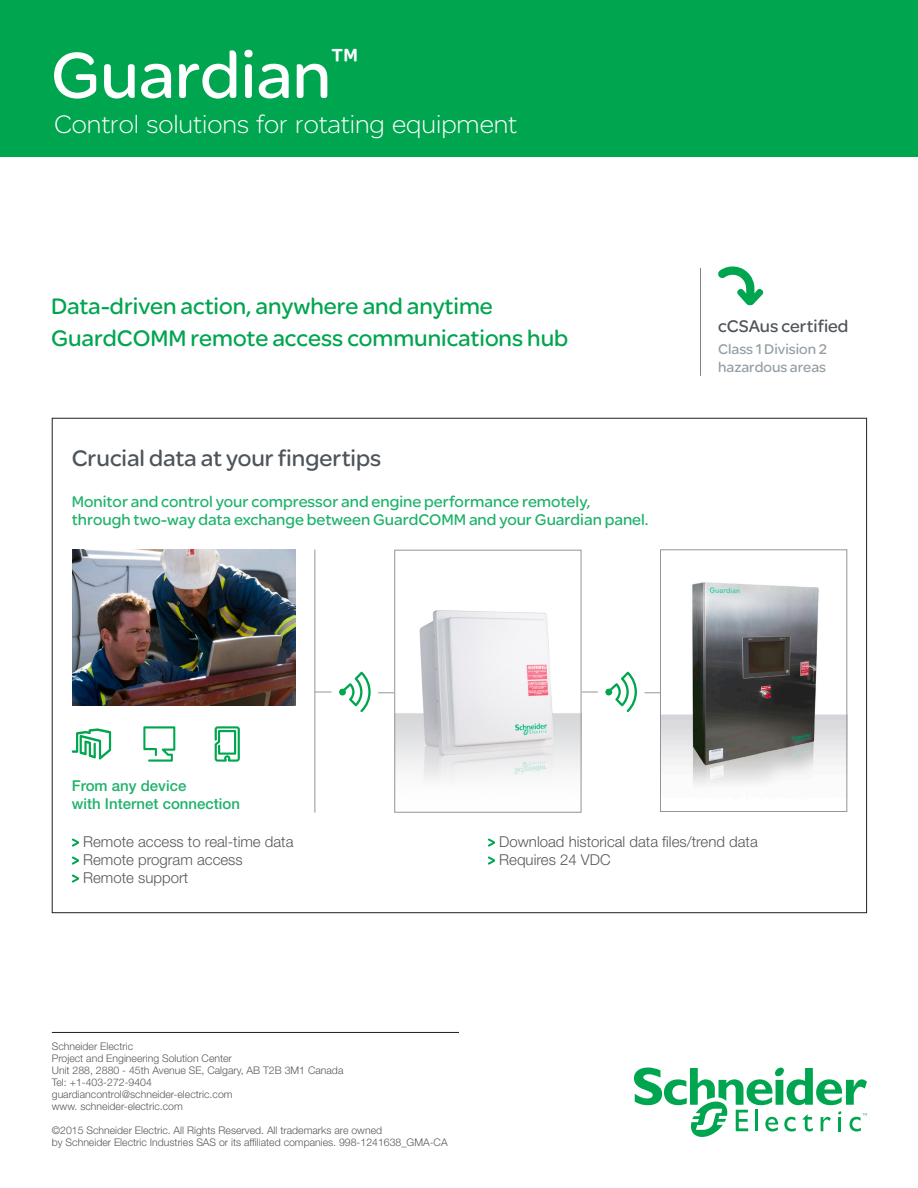
<style>
.page{position:relative;width:918px;height:1188px;background:#fff}
.page>*{position:absolute;margin:0;border:0;box-sizing:border-box;transform-origin:0 0}
.headline{font:69px "SE Optimist";color:#fff}
.headline-2{font:40.2px "SE Optimist";color:#fff}
.subhead{font:300 27px "SE Optimist";color:#fff}
.t1{font:24px "SE Optimist";color:#00a54f}
.subtitle_grey{font:24px "SE Optimist";color:#4d545a}
.callout-title-red{font:18px "SE Optimist";color:#4d545a}
.bullet-list-small{font:16.5px/18px "SE Optimist";color:#1eb26a}
.bullet-list-small-2{font:300 15px "Helvetica Neue LT Std";color:#57585a}
.bullet-list-small-3{font:500 15px/18px "Helvetica Neue LT Std";color:#1eb26a}
.callout-text-grey{font:15px "SE Optimist";color:#959ea4}
.copyright{font:300 10.5px/12px "Helvetica Neue LT Std";color:#57585a}
</style>
<div class="page">
<img style="left:662px;top:582px;width:183px;height:203px">
<hr style="left:700px;top:268px;width:1px;height:108px;background:#231f20">
<hr style="left:52px;top:1032px;width:407px;height:1px;background:#231f20">
<img style="left:73px;top:550px;width:222px;height:156px">
<svg style="left:143px;top:726px;width:32px;height:36px"></svg>
<svg style="left:72px;top:728px;width:39px;height:32px"></svg>
<svg style="left:215px;top:726px;width:25px;height:36px"></svg>
<svg style="left:339px;top:672px;width:32px;height:40px"></svg>
<svg style="left:316px;top:692px;width:16px;height:1px"></svg>
<svg style="left:378px;top:693px;width:17px;height:1px"></svg>
<hr style="left:315px;top:550px;width:1px;height:263px;background:#939598">
<svg style="left:605px;top:672px;width:32px;height:40px"></svg>
<svg style="left:581px;top:692px;width:17px;height:1px"></svg>
<svg style="left:645px;top:693px;width:15px;height:1px"></svg>
<svg style="left:634px;top:1067px;width:233px;height:70px"></svg>
<div style="left:0;top:0;width:918px;height:157px;background:#00a54f"></div>
<img style="left:397px;top:610px;width:182px;height:171px">
<div style="left:660px;top:550px;width:187px;height:262px;border:1px solid #939598"></div>
<div style="left:395px;top:550px;width:186px;height:262px;border:1px solid #939598"></div>
<svg style="left:72px;top:838px;width:7px;height:9px"></svg>
<svg style="left:72px;top:856px;width:7px;height:9px"></svg>
<svg style="left:72px;top:874px;width:7px;height:9px"></svg>
<svg style="left:718px;top:266px;width:46px;height:39px"></svg>
<svg style="left:488px;top:838px;width:7px;height:9px"></svg>
<svg style="left:488px;top:856px;width:7px;height:9px"></svg>
<p class="headline-2" style="left:331px;top:34px;width:29px">TM</p>
<p class="headline" style="left:51px;top:27px;width:282px">Guardian</p>
<p class="subhead" style="left:54px;top:106px;width:465px">Control solutions for rotating equipment</p>
<p class="t1" style="left:51px;top:290px;width:443px">Data-driven action, anywhere and anytime</p>
<p class="t1" style="left:51px;top:321px;width:519px">GuardCOMM remote access communications hub</p>
<p class="subtitle_grey" style="left:72px;top:442px;width:311px">Crucial data at your fingertips</p>
<p class="bullet-list-small" style="left:72px;top:492px;width:578px">Monitor and control your compressor and engine performance remotely, through two-way data exchange between GuardCOMM and your Guardian panel.</p>
<p class="callout-title-red" style="left:718px;top:313px;width:132px">cCSAus certified</p>
<p class="callout-text-grey" style="left:718px;top:339px;width:110px">Class 1 Division 2</p>
<p class="callout-text-grey" style="left:718px;top:357px;width:109px">hazardous areas</p>
<p class="bullet-list-small-3" style="left:72px;top:776px;width:170px">From any device<br>with Internet connection</p>
<p class="bullet-list-small-2" style="left:83px;top:832px;width:212px">Remote access to real-time data</p>
<p class="bullet-list-small-2" style="left:83px;top:850px;width:161px">Remote program access</p>
<p class="bullet-list-small-2" style="left:83px;top:868px;width:107px">Remote support</p>
<p class="bullet-list-small-2" style="left:499px;top:832px;width:260px">Download historical data files/trend data</p>
<p class="bullet-list-small-2" style="left:499px;top:850px;width:113px">Requires 24 VDC</p>
<p class="copyright" style="left:52px;top:1040px;width:83px">Schneider Electric</p>
<p class="copyright" style="left:52px;top:1052px;width:182px">Project and Engineering Solution Center</p>
<p class="copyright" style="left:52px;top:1064px;width:293px">Unit 288, 2880 - 45th Avenue SE, Calgary, AB B2T M3 1 Canada</p>
<p class="copyright" style="left:52px;top:1076px;width:102px">Tel: +1-403-272-9404</p>
<p class="copyright" style="left:52px;top:1088px;width:182px">guardiancontrol@schneider-electric.com</p>
<p class="copyright" style="left:52px;top:1100px;width:132px">www. schneider-electric.com</p>
<p class="copyright" style="left:52px;top:1124px;width:397px">©2015 Schneider Electric. All Rights Reserved. All trademarks are owned<br>by Schneider Electric Industries SAS or its affiliated companies. 998-1241638_GMA-CA</p>
</div>
